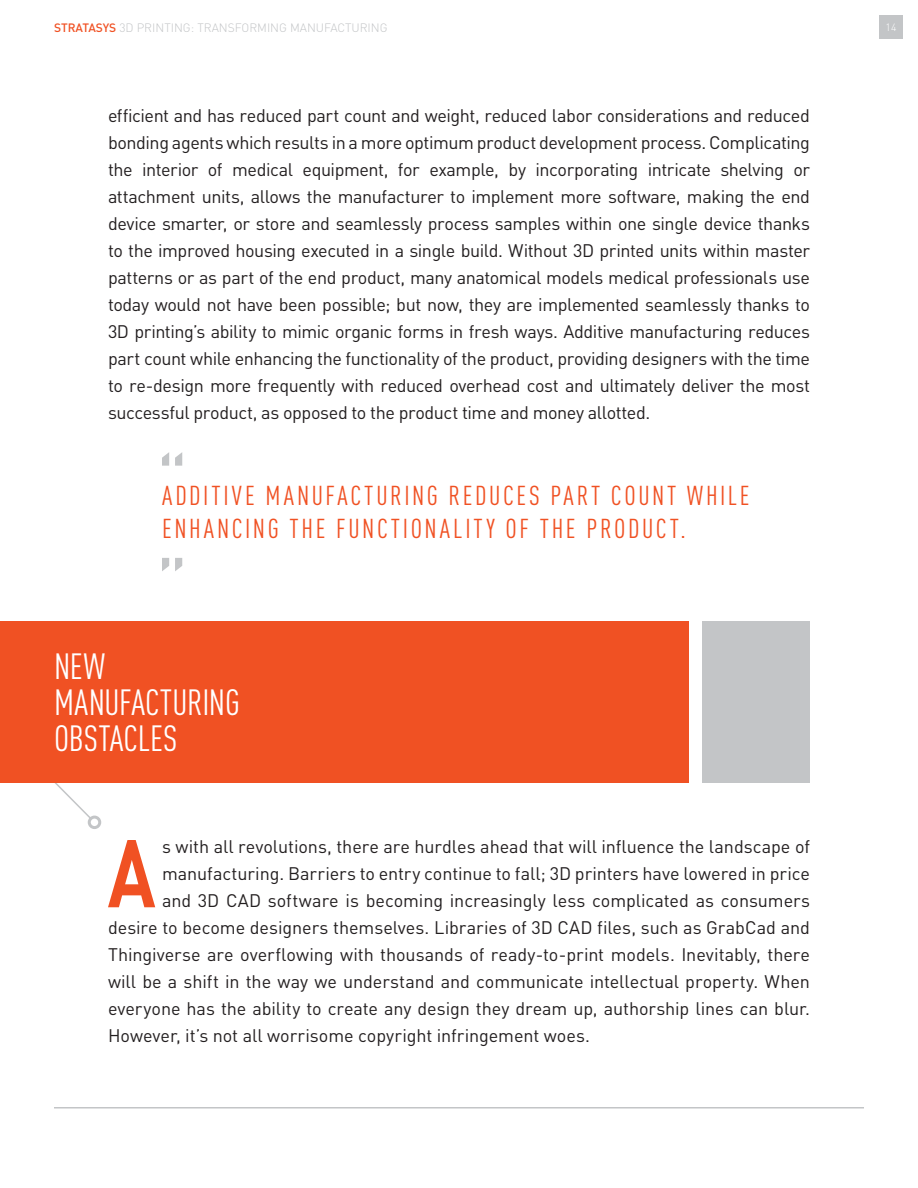
<style>
.page{position:relative;width:918px;height:1188px;background:#fff}
.page>*{position:absolute;margin:0;border:0;box-sizing:border-box;transform-origin:0 0}
.t1{font:36px "DIN Cond";letter-spacing:-.005em;color:#fff}
.t2{font:27px/32.4px "DIN Cond";letter-spacing:.095em;color:#f05123}
.t3{font:18px/27px "DIN Pro";letter-spacing:-.005em;color:#231f20;text-align:justify}
.t4{font:300 12px "DIN Pro";color:#c3c5c7}
.t5{font:300 10.5px "DIN Pro";color:#fff}
.s1{font-weight:500;color:#f05123}
</style>
<div class="page">
<div style="left:879px;top:15px;width:24px;height:24px;background:#c3c5c7"></div>
<div style="left:702px;top:621px;width:108px;height:162px;background:#c3c5c7"></div>
<svg style="left:55px;top:783px;width:41px;height:40px"></svg>
<div style="left:89px;top:817px;width:11px;height:11px;background:#fff;border-radius:50%"></div>
<div style="left:88px;top:816px;width:13px;height:13px;border:3px solid #c3c5c7;border-radius:50%"></div>
<div style="left:0;top:621px;width:688px;height:162px;background:#f05123"></div>
<svg style="left:108px;top:840px;width:47px;height:67px"></svg>
<svg style="left:162px;top:452px;width:20px;height:14px"></svg>
<svg style="left:162px;top:558px;width:20px;height:13px"></svg>
<hr style="left:54px;top:1107px;width:810px;height:1px;background:#c3c5c7">
<p class="t4" style="left:54px;top:18px;width:335px"><span class="s1">STRATASYS</span> 3D PRINTING: TRANSFORMING MANUFACTURING</p>
<p class="t5" style="left:886px;top:19px;width:12px">14</p>
<p class="t3" style="left:108px;top:100px;width:704px">efficient and has reduced part count and weight, reduced labor considerations and reduced bonding agents which results in a more optimum product development process. Complicating the interior of medical equipment, for example, by incorporating intricate shelving or attachment units, allows the manufacturer to implement more software, making the end device smarter, or store and seamlessly process samples within one single device thanks to the improved housing executed in a single build. Without 3D printed units within master patterns or as part of the end product, many anatomical models medical professionals use today would not have been possible; but now, they are implemented seamlessly thanks to 3D printing’s ability to mimic organic forms in fresh ways. Additive manufacturing reduces part count while enhancing the functionality of the product, providing designers with the time to re-design more frequently with reduced overhead cost and ultimately deliver the most successful product, as opposed to the product time and money allotted.</p>
<p class="t2" style="left:162px;top:479px;width:589px">ADDITIVE MANUFACTURING REDUCES PART COUNT WHILE<br>ENHANCING THE FUNCTIONALITY OF THE PRODUCT.</p>
<p class="t1" style="left:54px;top:646px;width:52px">NEW</p>
<p class="t1" style="left:54px;top:682px;width:187px">MANUFACTURING</p>
<p class="t1" style="left:54px;top:718px;width:125px">OBSTACLES</p>
<p class="t3" style="left:162px;top:831px;width:650px">s with all revolutions, there are hurdles ahead that will influence the landscape of</p>
<p class="t3" style="left:162px;top:858px;width:649px">manufacturing. Barriers to entry continue to fall; 3D printers have lowered in price</p>
<p class="t3" style="left:162px;top:885px;width:649px">and 3D CAD software is becoming increasingly less complicated as consumers</p>
<p class="t3" style="left:108px;top:912px;width:703px">desire to become designers themselves. Libraries of 3D CAD files, such as GrabCad and</p>
<p class="t3" style="left:108px;top:939px;width:704px">Thingiverse are overflowing with thousands of ready-to-print models. Inevitably, there</p>
<p class="t3" style="left:108px;top:966px;width:703px">will be a shift in the way we understand and communicate intellectual property. When</p>
<p class="t3" style="left:108px;top:993px;width:704px">everyone has the ability to create any design they dream up, authorship lines can blur.</p>
<p class="t3" style="left:108px;top:1020px;width:484px">However, it’s not all worrisome copyright infringement woes.</p>
</div>
